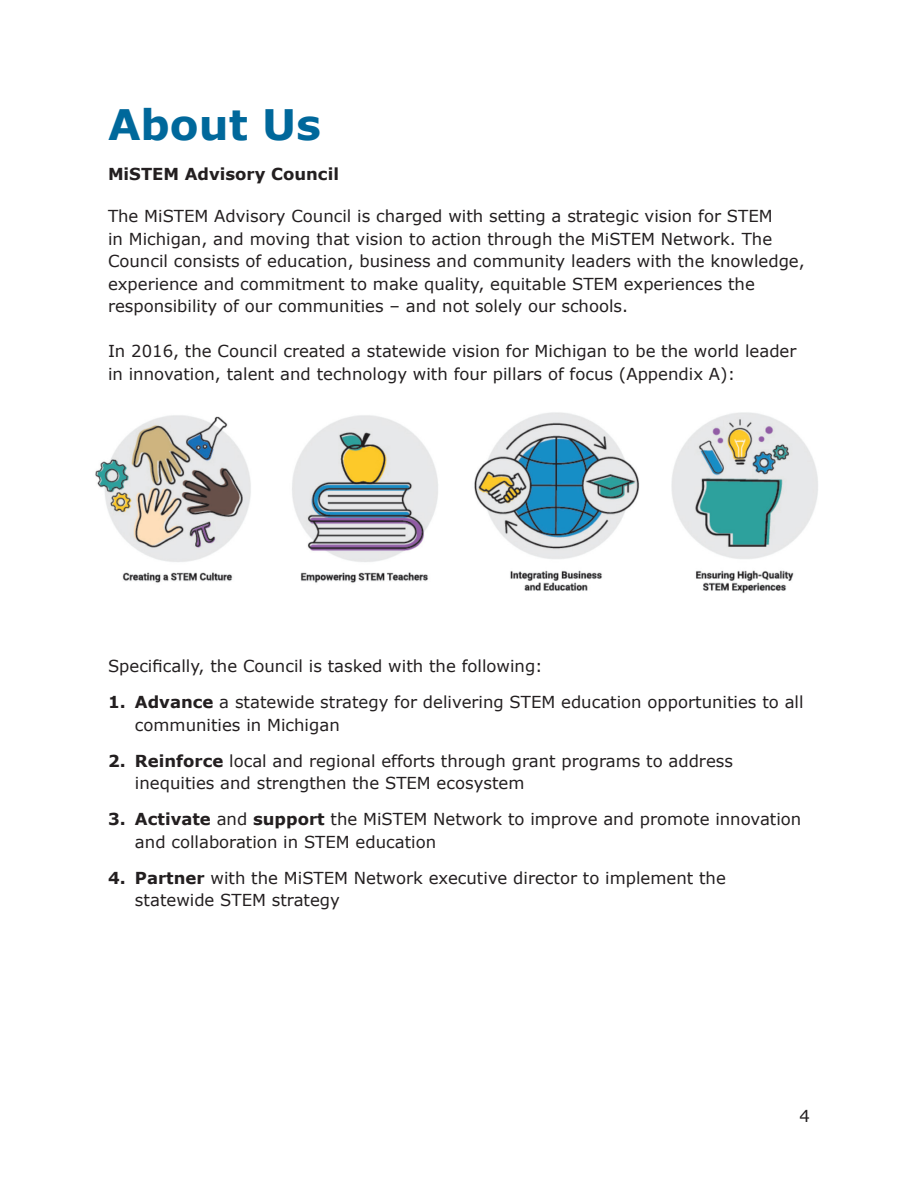
<style>
.page{position:relative;width:918px;height:1188px;background:#fff}
.page>*{position:absolute;margin:0;border:0;box-sizing:border-box;transform-origin:0 0}
.t1{font:700 42px "Verdana";color:#00689b}
.t2{font:16.5px/22.5px "Verdana";color:#231f20}
.t3{font:700 16.5px "Verdana";color:#231f20}
.s1{font-weight:700}
</style>
<div class="page">
<img style="left:95px;top:415px;width:343px;height:168px">
<img style="left:474px;top:412px;width:344px;height:181px">
<h1 class="t1" style="left:108px;top:98px;width:215px">About Us</h1>
<p class="t3" style="left:108px;top:163px;width:232px">MiSTEM Advisory Council</p>
<p class="t2" style="left:108px;top:205px;width:698px">The MiSTEM Advisory Council is charged with setting a strategic vision for STEM<br>in Michigan, and moving that vision to action through the MiSTEM Network. The Council consists of education, business and community leaders with the knowledge, experience and commitment to make quality, equitable STEM experiences the responsibility of our communities – and not solely our schools.</p>
<p class="t2" style="left:108px;top:340px;width:690px">In 2016, the Council created a statewide vision for Michigan to be the world leader in innovation, talent and technology with four pillars of focus (Appendix A):</p>
<p class="t2" style="left:108px;top:655px;width:436px">Specifically, the Council is tasked with the following:</p>
<p class="t2" style="left:135px;top:691px;width:670px;text-indent:-27px"><span class="s1">1. Advance</span> a statewide strategy for delivering STEM education opportunities to all communities in Michigan</p>
<p class="t2" style="left:135px;top:750px;width:600px;text-indent:-27px"><span class="s1">2. Reinforce</span> local and regional efforts through grant programs to address inequities and strengthen the STEM ecosystem</p>
<p class="t2" style="left:135px;top:808px;width:668px;text-indent:-27px"><span class="s1">3. Activate</span> and <span class="s1">support</span> the MiSTEM Network to improve and promote innovation and collaboration in STEM education</p>
<p class="t2" style="left:135px;top:867px;width:592px;text-indent:-27px"><span class="s1">4. Partner</span> with the MiSTEM Network executive director to implement the statewide STEM strategy</p>
<p class="t2" style="left:800px;top:1105px;width:12px">4</p>
</div>
